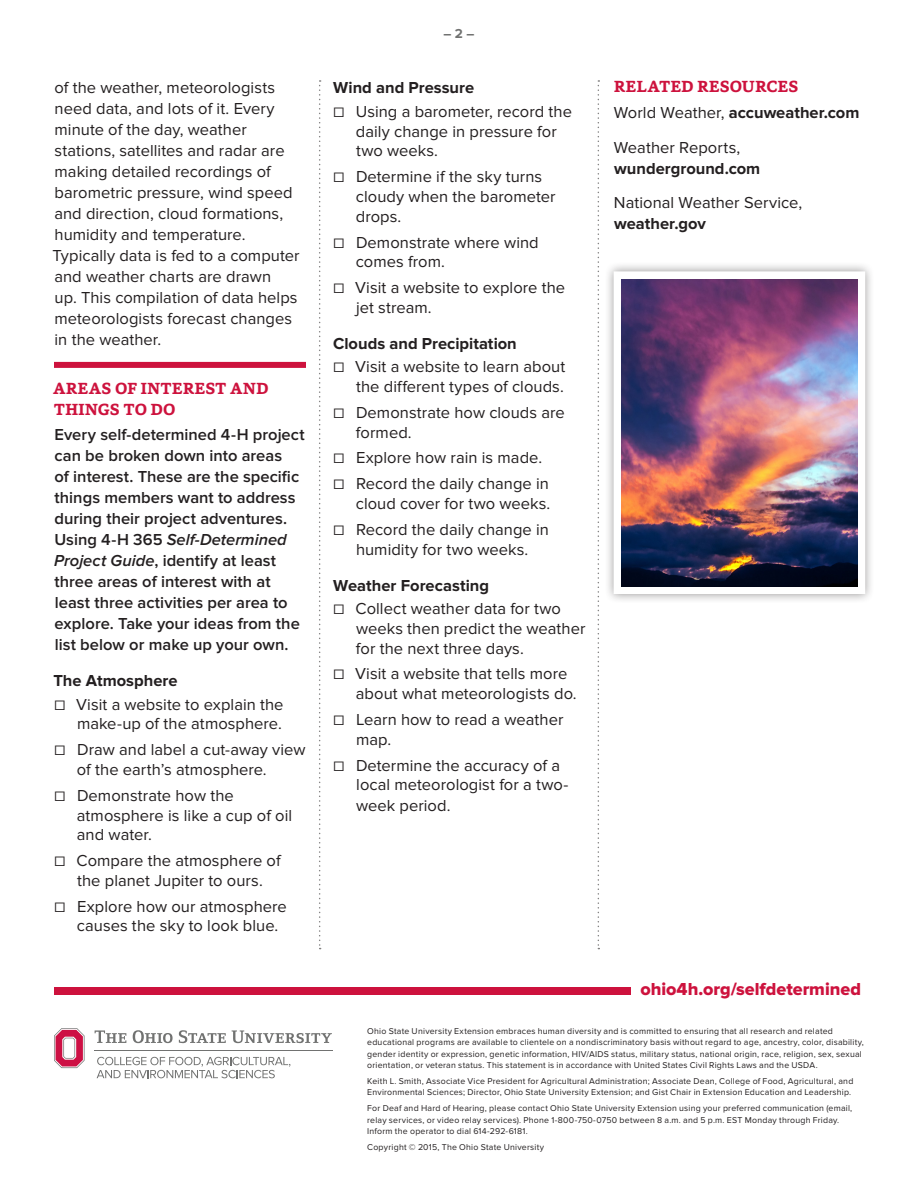
<style>
.page{position:relative;width:918px;height:1188px;background:#fff}
.page>*{position:absolute;margin:0;border:0;box-sizing:border-box;transform-origin:0 0}
.web_address{font:18px "Proxima Nova Extrabld";color:#cd123d}
.Body_Text_-_no_inden{font:16.5px/19.8px "Proxima Nova";letter-spacing:.005em;color:#231f20}
.Areas_of_Interest_Bo{font:600 16.5px/21px "Proxima Nova";color:#231f20}
.S3_-_bullet_subheads{font:700 16.5px "Proxima Nova";color:#231f20}
.Resources{font:700 16.5px/21px "Proxima Nova";color:#231f20}
.S5_-_serif_subhead{font:700 16.5px/21px "Capita";letter-spacing:.02em;color:#cd123d}
.Resources-2{font:16.5px/21px "Proxima Nova";letter-spacing:.005em;color:#231f20}
.Page_Number{font:700 13.5px "Proxima Nova";color:#717271}
.t1{font:8.7px/11.2px "Proxima Nova";letter-spacing:.025em;color:#231f20}
.s1{font-style:italic}
.s2{font-weight:400}
.s3{font-weight:700}
</style>
<div class="page">
<div style="left:54px;top:988px;width:577px;height:7px;background:#cd123d"></div>
<svg style="left:97px;top:1057px;width:193px;height:21px"></svg>
<svg style="left:54px;top:1028px;width:31px;height:40px"></svg>
<hr style="left:95px;top:1050px;width:238px;height:1px;background:#717271">
<svg style="left:95px;top:1030px;width:31px;height:13px"></svg>
<svg style="left:133px;top:1030px;width:40px;height:13px"></svg>
<svg style="left:179px;top:1030px;width:47px;height:13px"></svg>
<svg style="left:232px;top:1030px;width:100px;height:13px"></svg>
<svg style="left:319px;top:80px;width:2px;height:869px"></svg>
<svg style="left:598px;top:80px;width:1px;height:869px"></svg>
<div style="left:54px;top:362px;width:252px;height:6px;background:#cd123d"></div>
<div style="left:604px;top:262px;width:271px;height:341px;background:#231f20;opacity:.45"></div>
<svg style="left:614px;top:271px;width:251px;height:323px"></svg>
<img style="left:622px;top:280px;width:235px;height:306px">
<p class="Body_Text_-_no_inden" style="left:53px;top:78px;width:249px;line-height:21px">of the weather, meteorologists need data, and lots of it. Every minute of the day, weather stations, satellites and radar are making detailed recordings of barometric pressure, wind speed and direction, cloud formations, humidity and temperature.<br>Typically data is fed to a computer and weather charts are drawn<br>up. This compilation of data helps meteorologists forecast changes in the weather.</p>
<p class="S5_-_serif_subhead" style="left:53px;top:378px;width:217px">AREAS OF INTEREST AND<br>THINGS TO DO</p>
<p class="Areas_of_Interest_Bo" style="left:54px;top:424px;width:252px">Every self-determined 4-H project can be broken down into areas<br>of interest. These are the specific things members want to address during their project adventures.<br>Using 4-H 365 <span class="s1">Self-Determined<br>Project Guide</span>, identify at least three areas of interest with at least three activities per area to explore. Take your ideas from the list below or make up your own.</p>
<p class="S3_-_bullet_subheads" style="left:53px;top:671px;width:126px">The Atmosphere</p>
<p class="Body_Text_-_no_inden" style="left:55px;top:695px;width:230px;text-align:right">☐ Visit a website to explain the make-up of the atmosphere.</p>
<p class="Body_Text_-_no_inden" style="left:77px;top:740px;width:230px;text-indent:-22px">☐ Draw and label a cut-away view of the earth’s atmosphere.</p>
<p class="Body_Text_-_no_inden" style="left:77px;top:786px;width:217px;text-indent:-22px">☐ Demonstrate how the atmosphere is like a cup of oil and water.</p>
<p class="Body_Text_-_no_inden" style="left:55px;top:851px;width:228px;text-align:center">☐ Compare the atmosphere of the planet Jupiter to ours.</p>
<p class="Body_Text_-_no_inden" style="left:77px;top:896px;width:211px;text-indent:-22px">☐ Explore how our atmosphere causes the sky to look blue.</p>
<p class="Page_Number" style="left:443px;top:25px;width:33px">– 2 –</p>
<p class="S3_-_bullet_subheads" style="left:333px;top:78px;width:142px">Wind and Pressure</p>
<p class="Body_Text_-_no_inden" style="left:356px;top:102px;width:218px;text-indent:-22px">☐ Using a barometer, record the daily change in pressure for two weeks.</p>
<p class="Body_Text_-_no_inden" style="left:356px;top:167px;width:201px;text-indent:-22px">☐ Determine if the sky turns cloudy when the barometer drops.</p>
<p class="Body_Text_-_no_inden" style="left:356px;top:232px;width:184px;text-indent:-22px">☐ Demonstrate where wind comes from.</p>
<p class="Body_Text_-_no_inden" style="left:356px;top:278px;width:211px;text-indent:-22px">☐ Visit a website to explore the jet stream.</p>
<p class="S3_-_bullet_subheads" style="left:333px;top:334px;width:185px">Clouds and Precipitation</p>
<p class="Body_Text_-_no_inden" style="left:334px;top:357px;width:233px;text-align:right">☐ Visit a website to learn about the different types of clouds.</p>
<p class="Body_Text_-_no_inden" style="left:356px;top:403px;width:210px;text-indent:-22px">☐ Demonstrate how clouds are formed.</p>
<p class="Body_Text_-_no_inden" style="left:334px;top:448px;width:210px">☐ Explore how rain is made.</p>
<p class="Body_Text_-_no_inden" style="left:334px;top:474px;width:218px;text-align:right">☐ Record the daily change in cloud cover for two weeks.</p>
<p class="Body_Text_-_no_inden" style="left:334px;top:520px;width:217px;text-align:center">☐ Record the daily change in humidity for two weeks.</p>
<p class="S3_-_bullet_subheads" style="left:333px;top:576px;width:157px">Weather Forecasting</p>
<p class="Body_Text_-_no_inden" style="left:356px;top:599px;width:231px;text-indent:-22px">☐ Collect weather data for two weeks then predict the weather for the next three days.</p>
<p class="Body_Text_-_no_inden" style="left:356px;top:664px;width:222px;text-indent:-22px">☐ Visit a website that tells more about what meteorologists do.</p>
<p class="Body_Text_-_no_inden" style="left:356px;top:710px;width:209px;text-indent:-22px">☐ Learn how to read a weather map.</p>
<p class="Body_Text_-_no_inden" style="left:356px;top:755px;width:214px;line-height:20.4px;text-indent:-22px">☐ Determine the accuracy of a local meteorologist for a two&shy;week period.</p>
<p class="S5_-_serif_subhead" style="left:614px;top:76px;width:186px">RELATED RESOURCES</p>
<p class="Resources" style="left:614px;top:102px;width:247px"><span class="s2">World Weather,</span> accuweather.com</p>
<p class="Resources" style="left:614px;top:137px;width:148px"><span class="s2">Weather Reports, </span>wunderground.com</p>
<p class="Resources-2" style="left:614px;top:192px;width:190px">National Weather Service, <span class="s3">weather.gov</span></p>
<p class="web_address" style="left:640px;top:978px;width:222px">ohio4h.org/selfdetermined</p>
<p class="t1" style="left:367px;top:1026px;width:498px">Ohio State University Extension embraces human diversity and is committed to ensuring that all research and related educational programs are available to clientele on a nondiscriminatory basis without regard to age, ancestry, color, disability, gender identity or expression, genetic information, HIV/AIDS status, military status, national origin, race, religion, sex, sexual orientation, or veteran status. This statement is in accordance with United States Civil Rights Laws and the USDA.</p>
<p class="t1" style="left:367px;top:1076px;width:488px">Keith L. Smith, Associate Vice President for Agricultural Administration; Associate Dean, College of Food, Agricultural, and<br>Environmental Sciences; Director, Ohio State University Extension; and Gist Chair in Extension Education and Leadership.</p>
<p class="t1" style="left:367px;top:1103px;width:487px">For Deaf and Hard of Hearing, please contact Ohio State University Extension using your preferred communication (email, relay services, or video relay services). Phone 1-800-750-0750 between 8 a.m. and 5 p.m. EST Monday through Friday.<br>Inform the operator to dial 614-292-6181.</p>
<p class="t1" style="left:367px;top:1142px;width:178px">Copyright © 2015, The Ohio State University</p>
</div>
